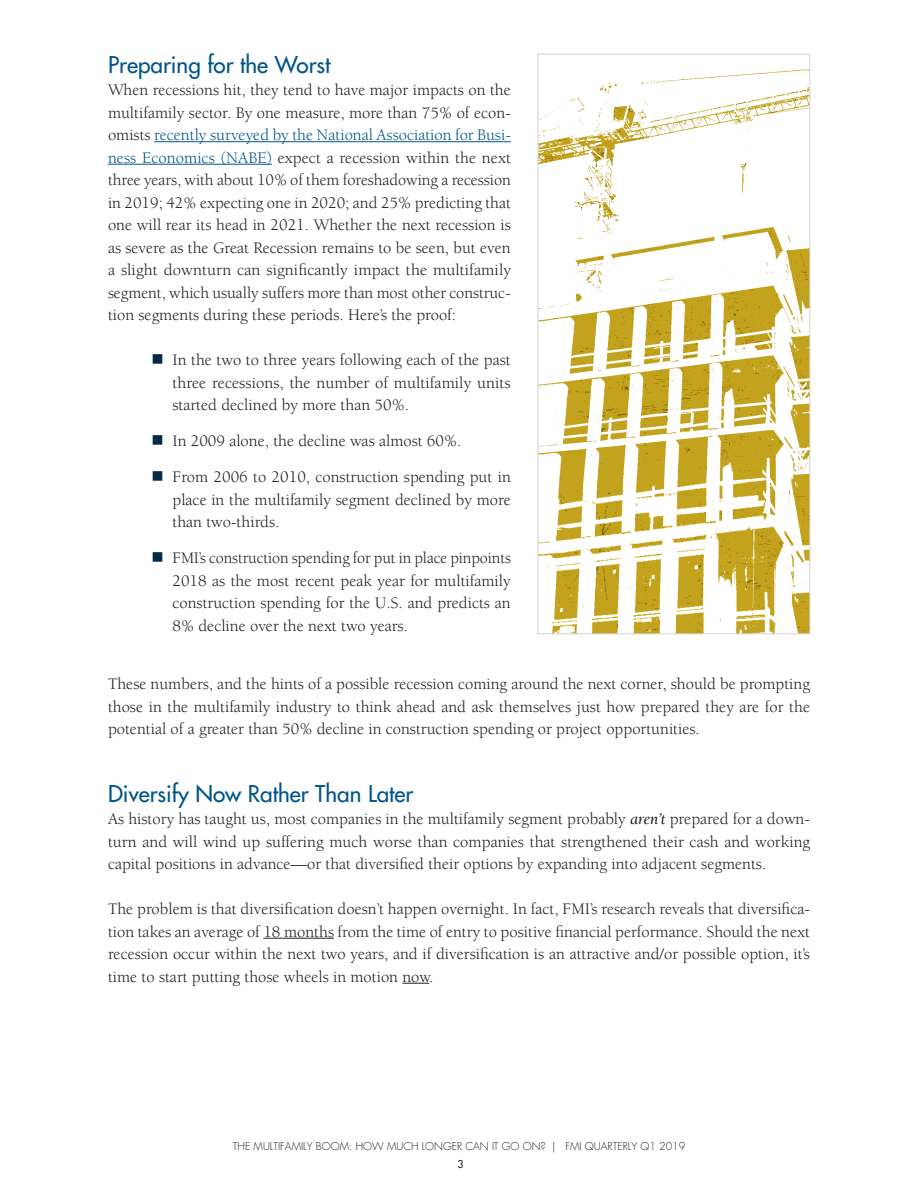
<style>
.page{position:relative;width:918px;height:1188px;background:#fff}
.page>*{position:absolute;margin:0;border:0;box-sizing:border-box;transform-origin:0 0}
.SUBTITLES_Level1{font:500 22.5px "Futura Std";color:#01558a}
.MAINBODY{font:16.5px/22.5px "Berkeley Std";color:#231f20;text-align:justify}
.t1{font:300 10.5px "Futura LT";color:#231f20}
.t2{font:500 10.5px "Futura Std";color:#231f20}
.s1{color:#01558a}
.s2{font-style:italic}
</style>
<div class="page">
<hr style="left:154px;top:141px;width:357px;height:1px;background:#01558a">
<hr style="left:108px;top:164px;width:164px;height:1px;background:#01558a">
<hr style="left:263px;top:938px;width:71px;height:1px;background:#231f20">
<svg style="left:402px;top:983px;width:27px;height:1px"></svg>
<img style="left:540px;top:69px;width:268px;height:563px">
<div style="left:538px;top:54px;width:272px;height:580px;border:1px solid #d1d2d4"></div>
<p class="SUBTITLES_Level1" style="left:108px;top:50px;width:224px">Preparing for the Worst</p>
<p class="MAINBODY" style="left:108px;top:79px;width:405px">When recessions hit, they tend to have major impacts on the multifamily sector. By one measure, more than 75% of econ&shy;omists <span class="s1">recently surveyed by the National Association for Busi&shy;ness Economics (NABE)</span> expect a recession within the next three years, with about 10% of them foreshadowing a recession in 2019; 42% expecting one in 2020; and 25% predicting that one will rear its head in 2021. Whether the next recession is as severe as the Great Recession remains to be seen, but even a slight downturn can significantly impact the multifamily segment, which usually suffers more than most other construc&shy;tion segments during these periods. Here’s the proof:</p>
<p class="MAINBODY" style="left:172px;top:349px;width:340px">In the two to three years following each of the past three recessions, the number of multifamily units started declined by more than 50%.</p>
<p class="MAINBODY" style="left:172px;top:430px;width:291px">In 2009 alone, the decline was almost 60%.</p>
<p class="MAINBODY" style="left:172px;top:466px;width:340px">From 2006 to 2010, construction spending put in place in the multifamily segment declined by more than two-thirds.</p>
<p class="MAINBODY" style="left:172px;top:547px;width:340px">FMI’s construction spending for put in place pinpoints 2018 as the most recent peak year for multifamily construction spending for the U.S. and predicts an 8% decline over the next two years.</p>
<p class="MAINBODY" style="left:108px;top:673px;width:704px">These numbers, and the hints of a possible recession coming around the next corner, should be prompting those in the multifamily industry to think ahead and ask themselves just how prepared they are for the potential of a greater than 50% decline in construction spending or project opportunities.</p>
<p class="SUBTITLES_Level1" style="left:108px;top:779px;width:307px">Diversify Now Rather Than Later</p>
<p class="MAINBODY" style="left:108px;top:808px;width:704px">As history has taught us, most companies in the multifamily segment probably <span class="s2">aren’t</span> prepared for a down&shy;turn and will wind up suffering much worse than companies that strengthened their cash and working capital positions in advance—or that diversified their options by expanding into adjacent segments.</p>
<p class="MAINBODY" style="left:108px;top:898px;width:704px">The problem is that diversification doesn’t happen overnight. In fact, FMI’s research reveals that diversifica&shy;tion takes an average of 18 months from the time of entry to positive financial performance. Should the next recession occur within the next two years, and if diversification is an attractive and/or possible option, it’s time to start putting those wheels in motion now.</p>
<p class="t1" style="left:233px;top:1140px;width:454px">THE MULTIFAMILY BOOM: HOW MUCH LONGER CAN IT GO ON? | FMI QUARTERLY Q1 2019</p>
<p class="t2" style="left:457px;top:1158px;width:8px">3</p>
</div>
